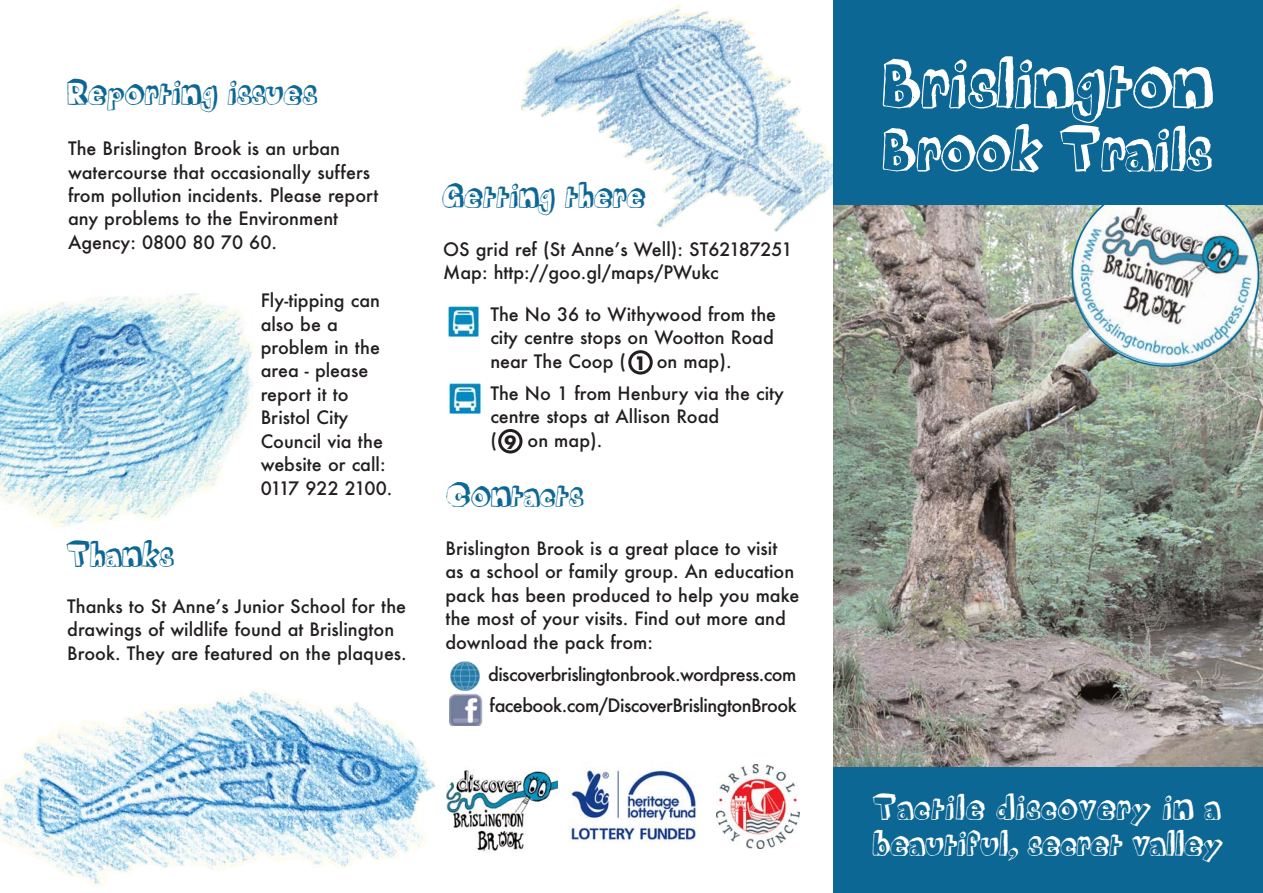
<style>
.page{position:relative;width:1263px;height:893px;background:#fff}
.page>*{position:absolute;margin:0;border:0;box-sizing:border-box;transform-origin:0 0}
.t1{font:72px "Mathematics Boredom";color:#fff}
.t2{font:63px "Mathematics Boredom";color:#fff}
.t3{font:36px "Mathematics Boredom";color:#0c6794}
.t4{font:36px/36px "Mathematics Boredom";color:#fff}
.t5{font:500 18px/23.4px "Futura";color:#231f20}
.t6{font:500 18px/32px "Futura";letter-spacing:-.03em;color:#231f20}
.t7{font:700 18px "Futura";color:#231f20}
</style>
<div class="page">
<svg style="left:498px;top:429px;width:24px;height:24px"></svg>
<svg style="left:628px;top:350px;width:25px;height:25px"></svg>
<img style="left:520px;top:4px;width:313px;height:229px">
<img style="left:0;top:688px;width:436px;height:199px">
<img style="left:833px;top:204px;width:430px;height:563px">
<div style="left:833px;top:767px;width:430px;height:126px;background:#0c6794"></div>
<img style="left:447px;top:770px;width:111px;height:82px">
<img style="left:717px;top:765px;width:82px;height:84px">
<img style="left:569px;top:769px;width:128px;height:74px">
<img style="left:0;top:293px;width:254px;height:235px">
<img style="left:449px;top:694px;width:33px;height:32px">
<img style="left:450px;top:661px;width:30px;height:30px">
<img style="left:448px;top:306px;width:31px;height:30px">
<svg style="left:449px;top:383px;width:31px;height:31px"></svg>
<img style="left:450px;top:384px;width:30px;height:30px">
<img style="left:1060px;top:204px;width:203px;height:174px">
<div style="left:833px;top:0;width:430px;height:204px;background:#0c6794"></div>
<p class="t3" style="left:67px;top:78px;width:251px">Reporting issues</p>
<p class="t5" style="left:68px;top:138px;width:312px">The Brislington Brook is an urban watercourse that occasionally suffers from pollution incidents. Please report any problems to the Environment Agency: 0800 80 70 60.</p>
<p class="t5" style="left:261px;top:290px;width:133px">Fly-tipping can also be a problem in the area - please report it to<br>Bristol City<br>Council via the website or call:<br>0117 922 2100.</p>
<p class="t3" style="left:67px;top:541px;width:109px">Thanks</p>
<p class="t5" style="left:67px;top:596px;width:341px">Thanks to St Anne’s Junior School for the drawings of wildlife found at Brislington<br>Brook. They are featured on the plaques.</p>
<p class="t3" style="left:443px;top:181px;width:204px">Getting there</p>
<p class="t5" style="left:443px;top:239px;width:351px">OS grid ref (St Anne’s Well): ST62187251<br>Map: http://goo.gl/maps/PWukc</p>
<p class="t5" style="left:490px;top:304px;width:287px">The No 36 to Withywood from the city centre stops on Wootton Road near The Coop (</p>
<p class="t5" style="left:490px;top:347px;width:295px;line-height:32px;text-indent:166px">on map).<br>The No 1 from Henbury via the city</p>
<p class="t5" style="left:490px;top:406px;width:230px">centre stops at Allison Road (</p>
<p class="t7" style="left:636px;top:357px;width:9px">1</p>
<p class="t5" style="left:527px;top:430px;width:76px">on map).</p>
<p class="t7" style="left:504px;top:435px;width:14px">9</p>
<p class="t3" style="left:446px;top:480px;width:138px">Contacts</p>
<p class="t5" style="left:445px;top:538px;width:355px">Brislington Brook is a great place to visit as a school or family group. An education pack has been produced to help you make the most of your visits. Find out more and download the pack from:</p>
<p class="t6" style="left:488px;top:659px;width:310px">discoverbrislingtonbrook.wordpress.com facebook.com/DiscoverBrislingtonBrook</p>
<p class="t1" style="left:883px;top:55px;width:330px">Brislington</p>
<p class="t2" style="left:883px;top:125px;width:330px">Brook Trails</p>
<p class="t4" style="left:873px;top:793px;width:352px">Tactile discovery in a beautiful, secret valley</p>
</div>
